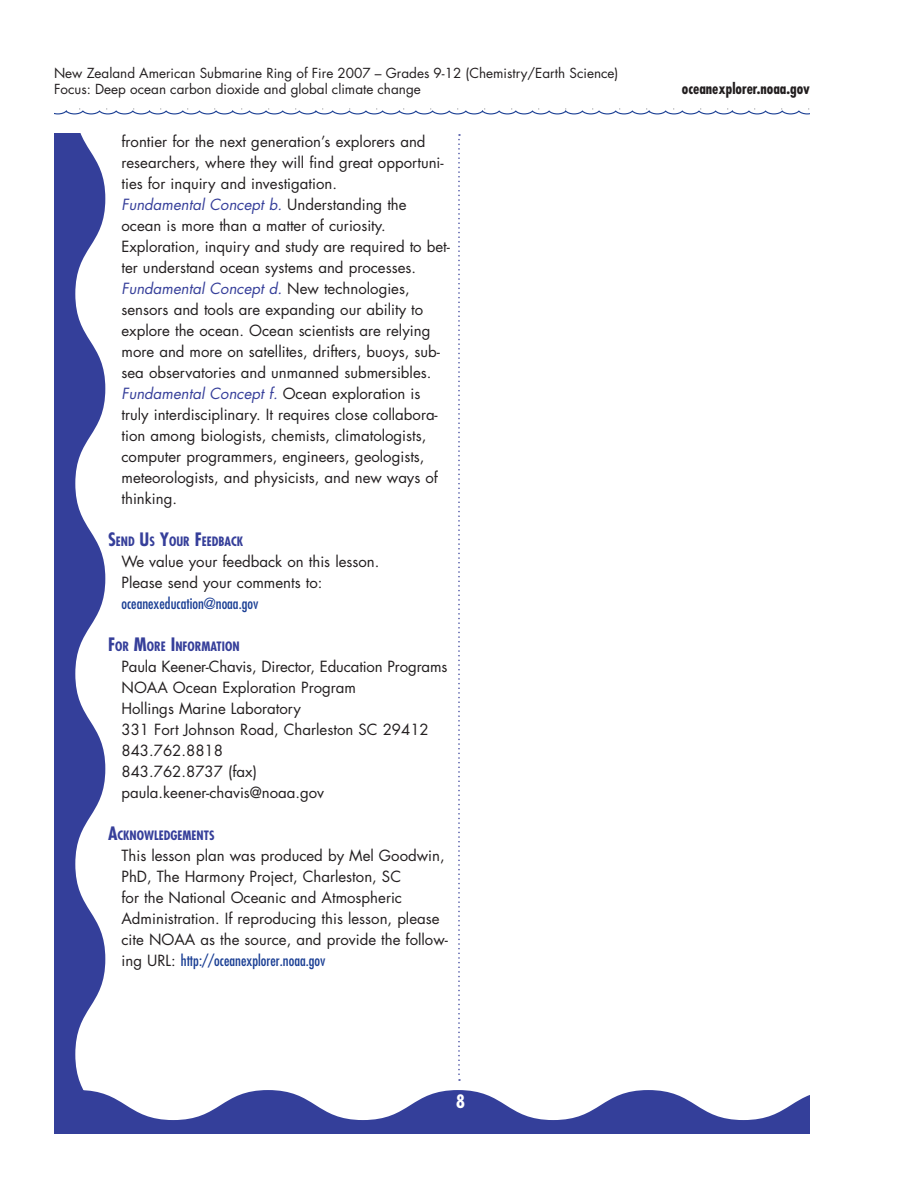
<style>
.page{position:relative;width:918px;height:1188px;background:#fff}
.page>*{position:absolute;margin:0;border:0;box-sizing:border-box;transform-origin:0 0}
.body_text_lists{font:15px/21px "Futura";color:#231f20}
.body_text_lists-2{font:condensed 15px "Futura";color:#1b3f94}
.t1{font:700 condensed 15px "Futura";color:#231f20}
.t2{font:13.5px/16.2px "Futura";color:#231f20}
.Sub_head{font:700 condensed 12.6px "Futura";color:#363f9a}
.s1{font-style:italic;color:#363f9a}
.s2{font-size:18px}
.s3{font-stretch:condensed;color:#1b3f94}
</style>
<div class="page">
<svg style="left:54px;top:134px;width:51px;height:956px;fill:#343f9a"></svg>
<svg style="left:54px;top:108px;width:756px;height:7px"></svg>
<svg style="left:458px;top:134px;width:2px;height:947px"></svg>
<svg style="left:54px;top:1090px;width:756px;height:44px"></svg>
<p class="t2" style="left:54px;top:65px;width:566px">New Zealand American Submarine Ring of Fire 2007 – Grades 9-12 (Chemistry/Earth Science)<br>Focus: Deep ocean carbon dioxide and global climate change</p>
<p class="body_text_lists" style="left:122px;top:131px;width:324px">frontier for the next generation’s explorers and researchers, where they will find great opportuni&shy;ties for inquiry and investigation.</p>
<p class="body_text_lists" style="left:122px;top:194px;width:330px"><span class="s1">Fundamental Concept b.</span> Understanding the ocean is more than a matter of curiosity.<br>Exploration, inquiry and study are required to bet&shy;ter understand ocean systems and processes.</p>
<p class="body_text_lists" style="left:122px;top:278px;width:320px"><span class="s1">Fundamental Concept d.</span> New technologies, sensors and tools are expanding our ability to explore the ocean. Ocean scientists are relying more and more on satellites, drifters, buoys, sub&shy;sea observatories and unmanned submersibles.</p>
<p class="body_text_lists" style="left:122px;top:383px;width:318px"><span class="s1">Fundamental Concept f.</span> Ocean exploration is truly interdisciplinary. It requires close collabora&shy;tion among biologists, chemists, climatologists, computer programmers, engineers, geologists, meteorologists, and physicists, and new ways of thinking.</p>
<p class="Sub_head" style="left:108px;top:533px;width:136px"><span class="s2">S</span>END <span class="s2">U</span>S <span class="s2">Y</span>OUR <span class="s2">F</span>EEDBACK</p>
<p class="body_text_lists" style="left:122px;top:551px;width:259px">We value your feedback on this lesson.</p>
<p class="body_text_lists" style="left:122px;top:572px;width:202px">Please send your comments to:</p>
<p class="body_text_lists-2" style="left:122px;top:594px;width:138px">oceanexeducation@noaa.gov</p>
<p class="Sub_head" style="left:108px;top:638px;width:133px"><span class="s2">F</span>OR <span class="s2">M</span>ORE <span class="s2">I</span>NFORMATION</p>
<p class="body_text_lists" style="left:122px;top:656px;width:327px">Paula Keener-Chavis, Director, Education Programs</p>
<p class="body_text_lists" style="left:122px;top:677px;width:236px">NOAA Ocean Exploration Program</p>
<p class="body_text_lists" style="left:122px;top:698px;width:181px">Hollings Marine Laboratory</p>
<p class="body_text_lists" style="left:122px;top:719px;width:309px">331 Fort Johnson Road, Charleston SC 29412</p>
<p class="body_text_lists" style="left:122px;top:740px;width:103px">843.762.8818</p>
<p class="body_text_lists" style="left:122px;top:761px;width:137px">843.762.8737 (fax)</p>
<p class="body_text_lists" style="left:122px;top:782px;width:204px">paula.keener-chavis@noaa.gov</p>
<p class="Sub_head" style="left:108px;top:827px;width:108px"><span class="s2">A</span>CKNOWLEDGEMENTS</p>
<p class="body_text_lists" style="left:122px;top:845px;width:328px">This lesson plan was produced by Mel Goodwin, PhD, The Harmony Project, Charleston, SC<br>for the National Oceanic and Atmospheric Administration. If reproducing this lesson, please cite NOAA as the source, and provide the follow&shy;ing URL: <span class="s3">http://oceanexplorer.noaa.gov</span></p>
<p class="t1" style="left:682px;top:79px;width:130px">OCEANEXPLORER.NOAA.GOV</p>
</div>
